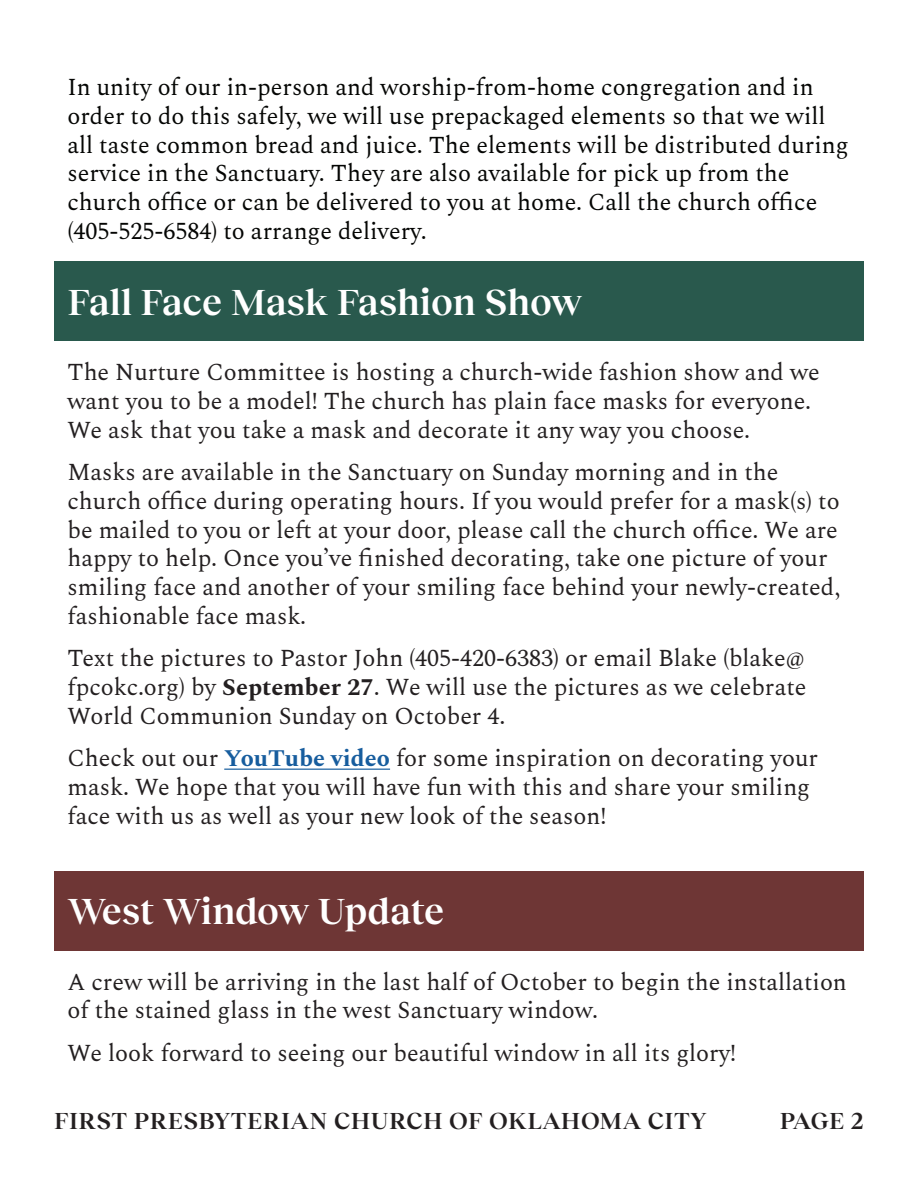
<style>
.page{position:relative;width:918px;height:1188px;background:#fff}
.page>*{position:absolute;margin:0;border:0;box-sizing:border-box;transform-origin:0 0}
.t1{font:600 37.5px "Reckless Neue";letter-spacing:-.005em;color:#fff}
.t2{font:24px/28.8px "Spectral";color:#231f20}
.t3{font:24px/28.8px "Spectral";color:#040503}
.t4{font:600 24px "Reckless Neue";letter-spacing:.015em;color:#231f20}
.s1{font-weight:700}
.s2{font-weight:700;color:#175d9e}
</style>
<div class="page">
<div style="left:54px;top:871px;width:810px;height:80px;background:#6e3635"></div>
<div style="left:54px;top:261px;width:810px;height:80px;background:#29594d"></div>
<hr style="left:224px;top:769px;width:166px;height:1px;background:#175d9e">
<p class="t3" style="left:68px;top:71px;width:783px">In unity of our in-person and worship-from-home congregation and in order to do this safely, we will use prepackaged elements so that we will all taste common bread and juice. The elements will be distributed during service in the Sanctuary. They are also available for pick up from the church office or can be delivered to you at home. Call the church office (405-525-6584) to arrange delivery.</p>
<p class="t1" style="left:68px;top:275px;width:516px">Fall Face Mask Fashion Show</p>
<p class="t2" style="left:68px;top:356px;width:754px">The Nurture Committee is hosting a church-wide fashion show and we want you to be a model! The church has plain face masks for everyone.<br>We ask that you take a mask and decorate it any way you choose.</p>
<p class="t2" style="left:68px;top:456px;width:774px">Masks are available in the Sanctuary on Sunday morning and in the church office during operating hours. If you would prefer for a mask(s) to be mailed to you or left at your door, please call the church office. We are happy to help. Once you’ve finished decorating, take one picture of your smiling face and another of your smiling face behind your newly-created, fashionable face mask.</p>
<p class="t2" style="left:68px;top:642px;width:741px;text-align:justify">Text the pictures to Pastor John (405-420-6383) or email Blake (blake@ fpcokc.org) by <span class="s1">September 27</span>. We will use the pictures as we celebrate World Communion Sunday on October 4.</p>
<p class="t2" style="left:68px;top:742px;width:752px">Check out our <span class="s2">YouTube video</span> for some inspiration on decorating your mask. We hope that you will have fun with this and share your smiling face with us as well as your new look of the season!</p>
<p class="t1" style="left:68px;top:884px;width:378px">West Window Update</p>
<p class="t2" style="left:68px;top:965px;width:781px">A crew will be arriving in the last half of October to begin the installation of the stained glass in the west Sanctuary window.</p>
<p class="t2" style="left:68px;top:1037px;width:670px">We look forward to seeing our beautiful window in all its glory!</p>
<p class="t4" style="left:54px;top:1104px;width:654px">FIRST PRESBYTERIAN CHURCH OF OKLAHOMA CITY</p>
<p class="t4" style="left:780px;top:1104px;width:86px">PAGE 2</p>
</div>
